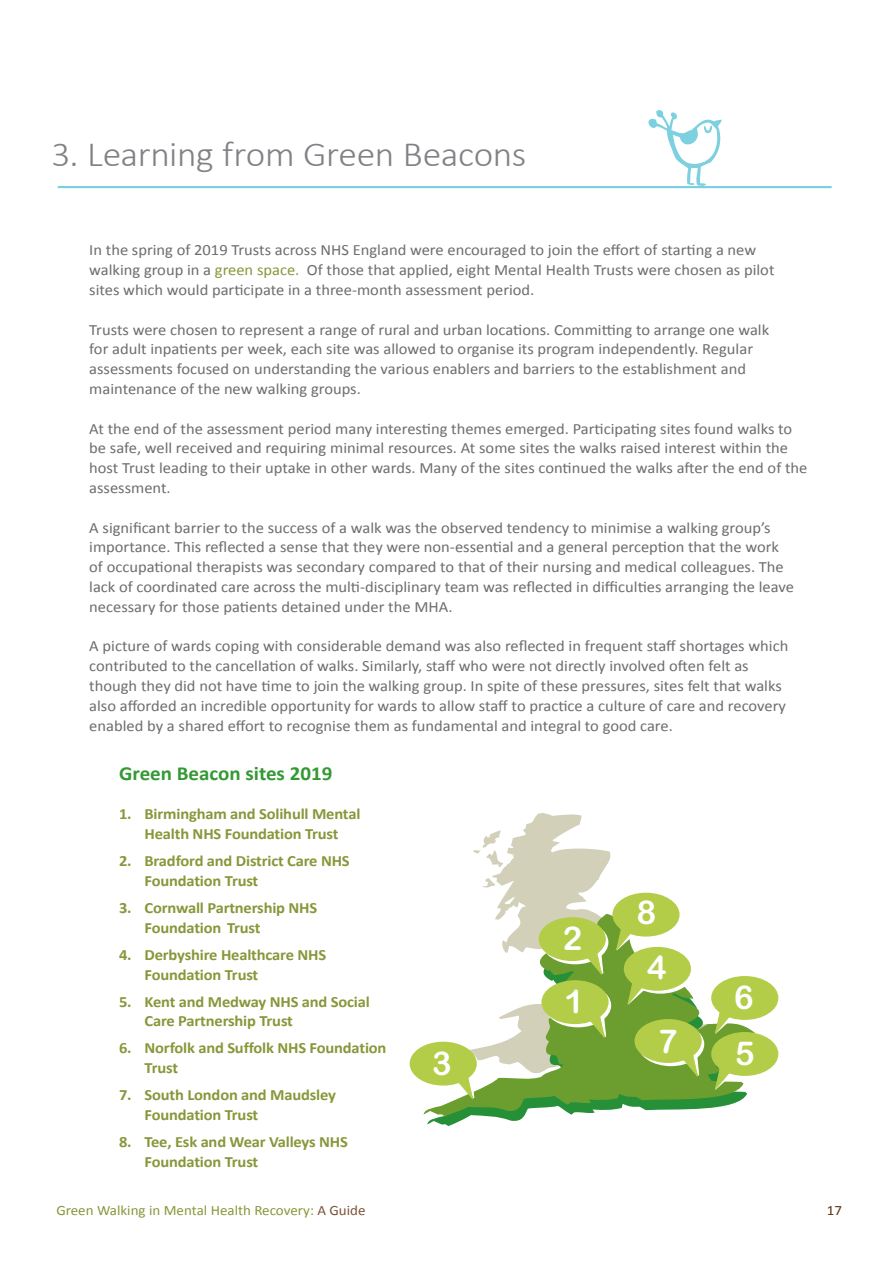
<style>
.page{position:relative;width:893px;height:1263px;background:#fff}
.page>*{position:absolute;margin:0;border:0;box-sizing:border-box;transform-origin:0 0}
.t1{font:300 35.7px "Calibri";letter-spacing:-.01em;color:#808285;scale:1.05 1}
.t2{font:32.85px "Arial Rounded MT Bold";color:#fff}
.t3{font:700 19.95px "Calibri";color:#393;scale:1.05 1}
.t4{font:15.6px/19.8px "Calibri";color:#6c6d70;scale:1.05 1}
.t5{font:700 15.6px/19.8px "Calibri";letter-spacing:-.01em;color:#86983a;scale:1.05 1}
.t6{font:14.25px "Calibri";color:#86983a;scale:1.05 1}
.t7{font:14.25px "Calibri";color:#5e3217;scale:1.05 1}
.s1{color:#86983a}
.s2{color:#7d523a}
</style>
<div class="page">
<div style="left:58px;top:186px;width:774px;height:2px;border:2px solid #7bd0e0"></div>
<svg style="left:648px;top:110px;width:75px;height:77px"></svg>
<svg style="left:473px;top:813px;width:203px;height:101px"></svg>
<svg style="left:427px;top:978px;width:335px;height:148px"></svg>
<svg style="left:424px;top:914px;width:334px;height:202px"></svg>
<div style="left:627px;top:950px;width:67px;height:44px;background:#fff;border-radius:50%"></div>
<svg style="left:627px;top:980px;width:24px;height:26px"></svg>
<div style="left:624px;top:947px;width:67px;height:44px;background:#b3cd48;border-radius:50%"></div>
<svg style="left:715px;top:1035px;width:66px;height:44px"></svg>
<svg style="left:714px;top:1065px;width:24px;height:26px"></svg>
<div style="left:711px;top:1032px;width:67px;height:44px;background:#b3cd48;border-radius:50%"></div>
<svg style="left:715px;top:979px;width:66px;height:44px"></svg>
<svg style="left:714px;top:1009px;width:24px;height:26px"></svg>
<div style="left:711px;top:976px;width:67px;height:44px;background:#b3cd48;border-radius:50%"></div>
<svg style="left:616px;top:895px;width:66px;height:44px"></svg>
<svg style="left:615px;top:925px;width:24px;height:27px"></svg>
<div style="left:612px;top:893px;width:68px;height:43px;background:#b3cd48;border-radius:50%"></div>
<svg style="left:545px;top:983px;width:66px;height:44px"></svg>
<div style="left:541px;top:980px;width:68px;height:44px;background:#b3cd48;border-radius:50%"></div>
<svg style="left:587px;top:1013px;width:20px;height:27px"></svg>
<svg style="left:638px;top:1022px;width:66px;height:44px"></svg>
<div style="left:634px;top:1019px;width:68px;height:44px;background:#b3cd48;border-radius:50%"></div>
<svg style="left:680px;top:1052px;width:20px;height:26px"></svg>
<svg style="left:542px;top:920px;width:66px;height:44px"></svg>
<div style="left:539px;top:917px;width:67px;height:44px;background:#b3cd48;border-radius:50%"></div>
<svg style="left:585px;top:950px;width:19px;height:27px"></svg>
<svg style="left:413px;top:1045px;width:66px;height:44px"></svg>
<div style="left:410px;top:1042px;width:67px;height:43px;background:#b3cd48;border-radius:50%"></div>
<svg style="left:455px;top:1074px;width:20px;height:27px"></svg>
<h1 class="t1" style="left:51px;top:131px;width:454px">3. Learning from Green Beacons</h1>
<p class="t4" style="left:89px;top:240px;width:654px">In the spring of 2019 Trusts across NHS England were encouraged to join the effort of starting a new walking group in a <span class="s1">green space.</span> Of those that applied, eight Mental Health Trusts were chosen as pilot sites which would participate in a three-month assessment period.</p>
<p class="t4" style="left:89px;top:320px;width:649px">Trusts were chosen to represent a range of rural and urban locations. Committing to arrange one walk for adult inpatients per week, each site was allowed to organise its program independently. Regular assessments focused on understanding the various enablers and barriers to the establishment and maintenance of the new walking groups.</p>
<p class="t4" style="left:89px;top:419px;width:685px">At the end of the assessment period many interesting themes emerged. Participating sites found walks to be safe, well received and requiring minimal resources. At some sites the walks raised interest within the host Trust leading to their uptake in other wards. Many of the sites continued the walks after the end of the assessment.</p>
<p class="t4" style="left:89px;top:518px;width:673px">A significant barrier to the success of a walk was the observed tendency to minimise a walking group’s importance. This reflected a sense that they were non-essential and a general perception that the work of occupational therapists was secondary compared to that of their nursing and medical colleagues. The lack of coordinated care across the multi-disciplinary team was reflected in difficulties arranging the leave necessary for those patients detained under the MHA.</p>
<p class="t4" style="left:89px;top:636px;width:667px">A picture of wards coping with considerable demand was also reflected in frequent staff shortages which contributed to the cancellation of walks. Similarly, staff who were not directly involved often felt as though they did not have time to join the walking group. In spite of these pressures, sites felt that walks also afforded an incredible opportunity for wards to allow staff to practice a culture of care and recovery enabled by a shared effort to recognise them as fundamental and integral to good care.</p>
<p class="t3" style="left:119px;top:760px;width:205px">Green Beacon sites 2019</p>
<p class="t5" style="left:119px;top:804px;width:231px;text-align:center">1. Birmingham and Solihull Mental<br>Health NHS Foundation Trust</p>
<p class="t5" style="left:145px;top:851px;width:197px;text-indent:-26px">2. Bradford and District Care NHS<br>Foundation Trust</p>
<p class="t5" style="left:145px;top:898px;width:166px;text-indent:-25px">3. Cornwall Partnership NHS<br>Foundation Trust</p>
<p class="t5" style="left:145px;top:945px;width:174px;text-indent:-26px">4. Derbyshire Healthcare NHS<br>Foundation Trust</p>
<p class="t5" style="left:145px;top:991px;width:216px;text-indent:-26px">5. Kent and Medway NHS and Social<br>Care Partnership Trust</p>
<p class="t5" style="left:145px;top:1038px;width:232px;text-indent:-25px">6. Norfolk and Suffolk NHS Foundation<br>Trust</p>
<p class="t5" style="left:145px;top:1085px;width:184px;text-indent:-25px">7. South London and Maudsley<br>Foundation Trust</p>
<p class="t5" style="left:145px;top:1132px;width:195px;text-indent:-26px">8. Tee, Esk and Wear Valleys NHS<br>Foundation Trust</p>
<p class="t6" style="left:56px;top:1201px;width:296px">Green Walking in Mental Health Recovery: <span class="s2">A Guide</span></p>
<p class="t7" style="left:827px;top:1201px;width:16px">17</p>
<h2 class="t2" style="left:637px;top:893px;width:21px">8</h2>
<h2 class="t2" style="left:563px;top:918px;width:21px">2</h2>
<h2 class="t2" style="left:647px;top:948px;width:21px">4</h2>
<h2 class="t2" style="left:734px;top:978px;width:21px">6</h2>
<h2 class="t2" style="left:565px;top:981px;width:21px">1</h2>
<h2 class="t2" style="left:658px;top:1022px;width:21px">7</h2>
<h2 class="t2" style="left:735px;top:1034px;width:21px">5</h2>
<h2 class="t2" style="left:432px;top:1044px;width:21px">3</h2>
</div>
